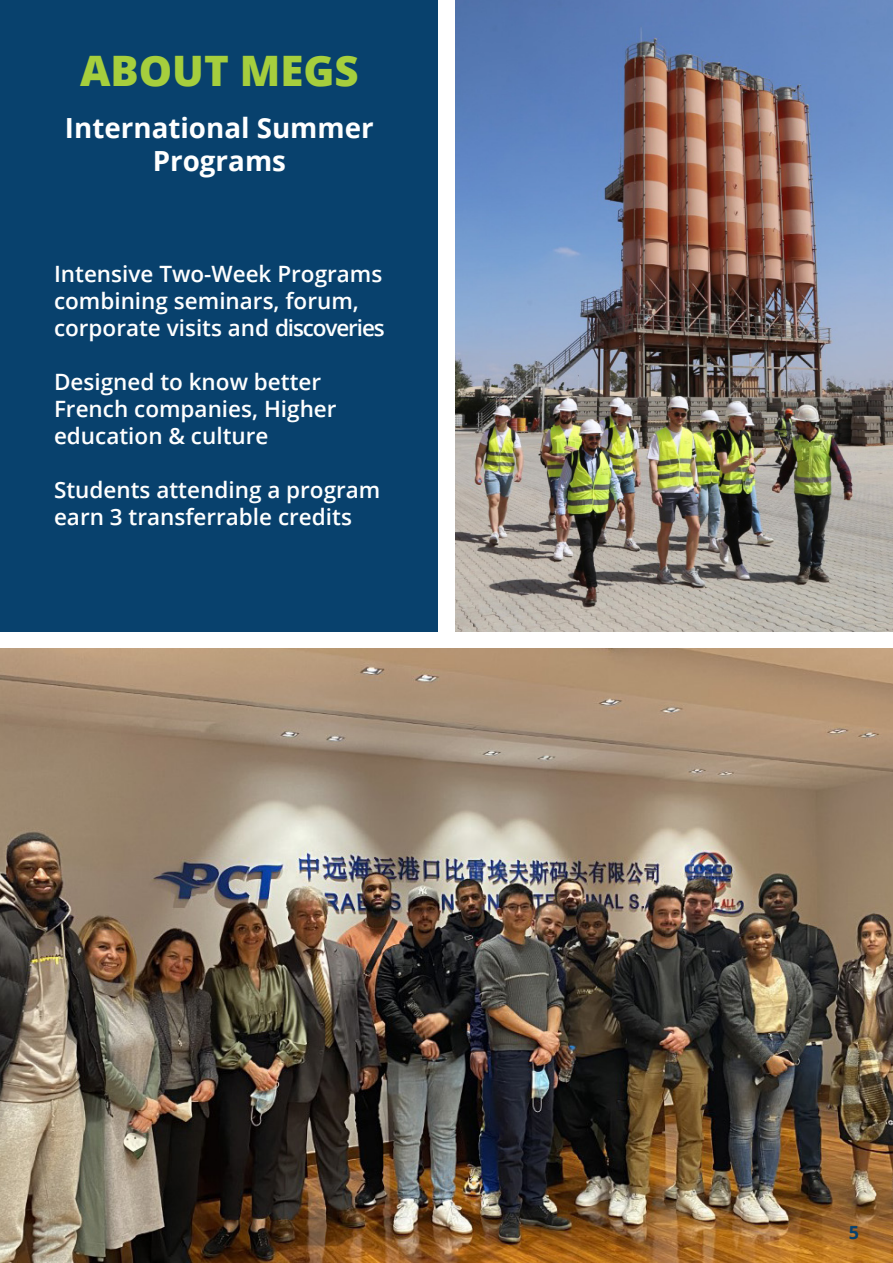
<style>
.page{position:relative;width:893px;height:1263px;background:#fff}
.page>*{position:absolute;margin:0;border:0;box-sizing:border-box;transform-origin:0 0}
.t1{font:800 42px "Open Sans";color:#a6ce3d}
.t2{font:700 27.75px/33.3px "Open Sans";color:#fff;text-align:center}
.t3{font:600 22.5px/27px "Open Sans";color:#fff}
.t4{font:700 18px "Open Sans";color:#08416d}
</style>
<div class="page">
<div style="left:0;top:0;width:437px;height:631px;background:#08416d"></div>
<img style="left:455px;top:0;width:438px;height:631px">
<img style="left:0;top:648px;width:893px;height:615px">
<h1 class="t1" style="left:80px;top:53px;width:280px">ABOUT MEGS</h1>
<p class="t2" style="left:65px;top:114px;width:310px">International Summer<br>Programs</p>
<p class="t3" style="left:54px;top:262px;width:332px">Intensive Two-Week Programs combining seminars, forum, corporate visits and discoveries</p>
<p class="t3" style="left:54px;top:370px;width:284px">Designed to know better<br>French companies, Higher education &amp; culture</p>
<p class="t3" style="left:54px;top:478px;width:328px">Students attending a program earn 3 transferrable credits</p>
<p class="t4" style="left:849px;top:1225px;width:12px">5</p>
</div>
